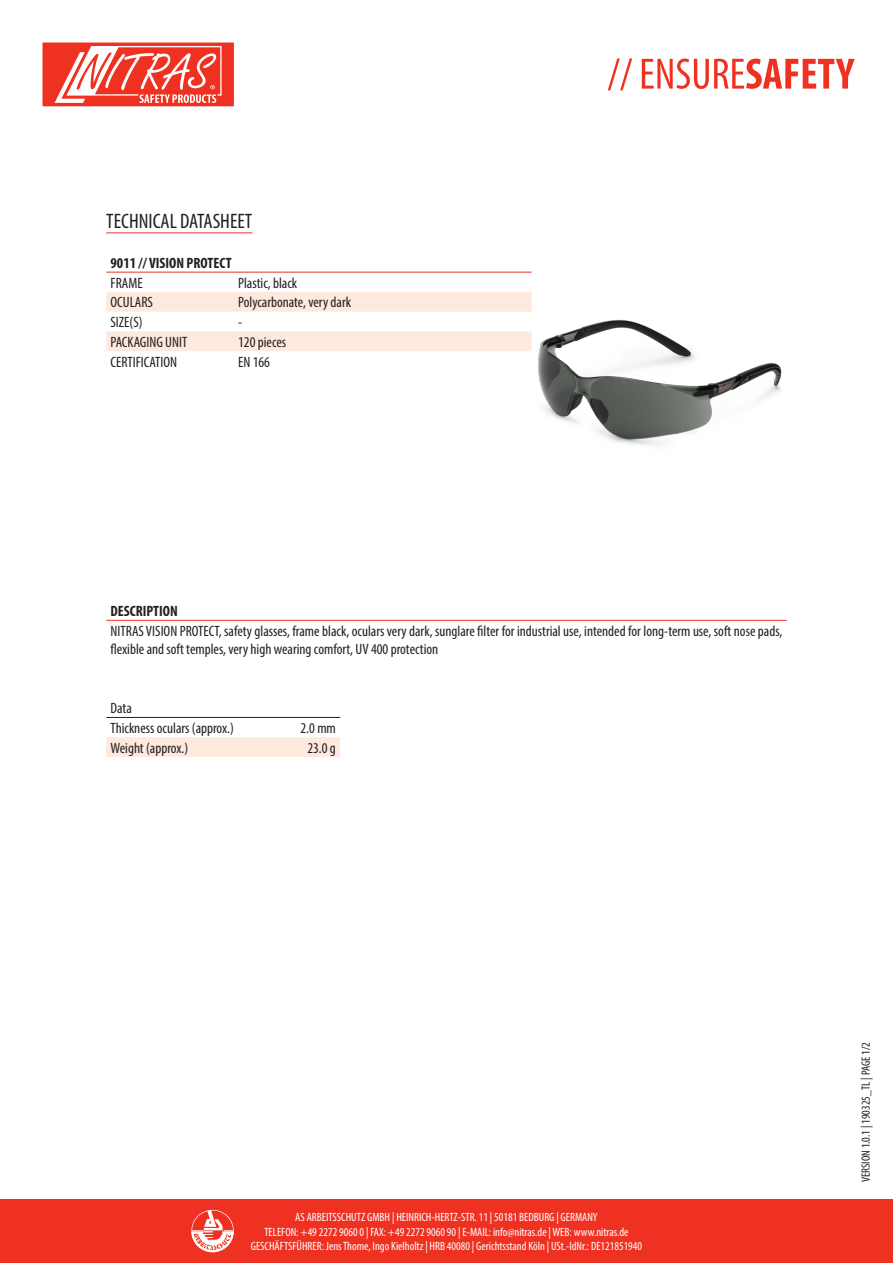
<style>
.page{position:relative;width:893px;height:1263px;background:#fff}
.page>*{position:absolute;margin:0;border:0;box-sizing:border-box;transform-origin:0 0}
.t1{font:condensed 21px "Myriad Pro";color:#231f20}
.t2{font:condensed 15px/18px "Myriad Pro";color:#231f20}
.t3{font:700 condensed 15px "Myriad Pro";color:#231f20}
.t4{font:condensed 12px/14.4px "Myriad Pro";color:#fff;text-align:center}
.t5{font:condensed 12px "Myriad Pro";color:#231f20}
</style>
<div class="page">
<div style="left:0;top:1199px;width:893px;height:64px;background:#ef3122"></div>
<svg style="left:608px;top:58px;width:247px;height:32px"></svg>
<svg style="left:191px;top:1210px;width:43px;height:42px"></svg>
<svg style="left:43px;top:43px;width:191px;height:63px"></svg>
<hr style="left:106px;top:232px;width:146px;height:1px;background:#ef3122">
<svg style="left:106px;top:292px;width:425px;height:59px"></svg>
<hr style="left:106px;top:272px;width:128px;height:1px;background:#ef3122">
<hr style="left:234px;top:272px;width:297px;height:1px;background:#ef3122">
<img style="left:531px;top:271px;width:251px;height:174px">
<hr style="left:106px;top:620px;width:681px;height:1px;background:#ef3122">
<div style="left:106px;top:737px;width:234px;height:20px;background:#fde9dd"></div>
<hr style="left:106px;top:717px;width:149px;height:1px;background:#231f20">
<hr style="left:255px;top:717px;width:85px;height:1px;background:#231f20">
<p class="t1" style="left:106px;top:209px;width:148px">TECHNICAL DATASHEET</p>
<p class="t3" style="left:111px;top:253px;width:123px">9011 // VISION PROTECT</p>
<p class="t2" style="left:111px;top:273px;width:34px">FRAME</p>
<p class="t2" style="left:238px;top:273px;width:61px">Plastic, black</p>
<p class="t2" style="left:111px;top:293px;width:44px">OCULARS</p>
<p class="t2" style="left:238px;top:293px;width:114px">Polycarbonate, very dark</p>
<p class="t2" style="left:111px;top:313px;width:34px">SIZE(S)</p>
<p class="t2" style="left:238px;top:313px;width:6px">-</p>
<p class="t2" style="left:111px;top:333px;width:78px">PACKAGING UNIT</p>
<p class="t2" style="left:238px;top:333px;width:50px">120 pieces</p>
<p class="t2" style="left:111px;top:352px;width:68px">CERTIFICATION</p>
<p class="t2" style="left:238px;top:352px;width:33px">EN 166</p>
<p class="t3" style="left:111px;top:602px;width:69px">DESCRIPTION</p>
<p class="t2" style="left:111px;top:622px;width:673px">NITRAS VISION PROTECT, safety glasses, frame black, oculars very dark, sunglare filter for industrial use, intended for long-term use, soft nose pads, flexible and soft temples, very high wearing comfort, UV 400 protection</p>
<p class="t2" style="left:111px;top:699px;width:23px">Data</p>
<p class="t2" style="left:111px;top:719px;width:125px">Thickness oculars (approx.)</p>
<p class="t2" style="left:300px;top:719px;width:37px">2.0 mm</p>
<p class="t2" style="left:111px;top:738px;width:79px">Weight (approx.)</p>
<p class="t2" style="left:307px;top:738px;width:30px">23.0 g</p>
<p class="t4" style="left:251px;top:1210px;width:393px">AS ARBEITSSCHUTZ GMBH | HEINRICH-HERTZ-STR. 11 | 50181 BEDBURG | GERMANY<br>TELEFON: +49 2272 9060 0 | FAX: +49 2272 9060 90 | E-MAIL: info@nitras.de | WEB: www.nitras.de<br>GESCHÄFTSFÜHRER: Jens Thome, Ingo Kielholtz | HRB 40080 | Gerichtsstand Köln | USt.-IdNr.: DE121851940</p>
<p class="t5" style="left:859px;top:1182px;width:141px;rotate:-90deg">VERSION 1.0.1 | 190325_TL | PAGE 1/2</p>
</div>
